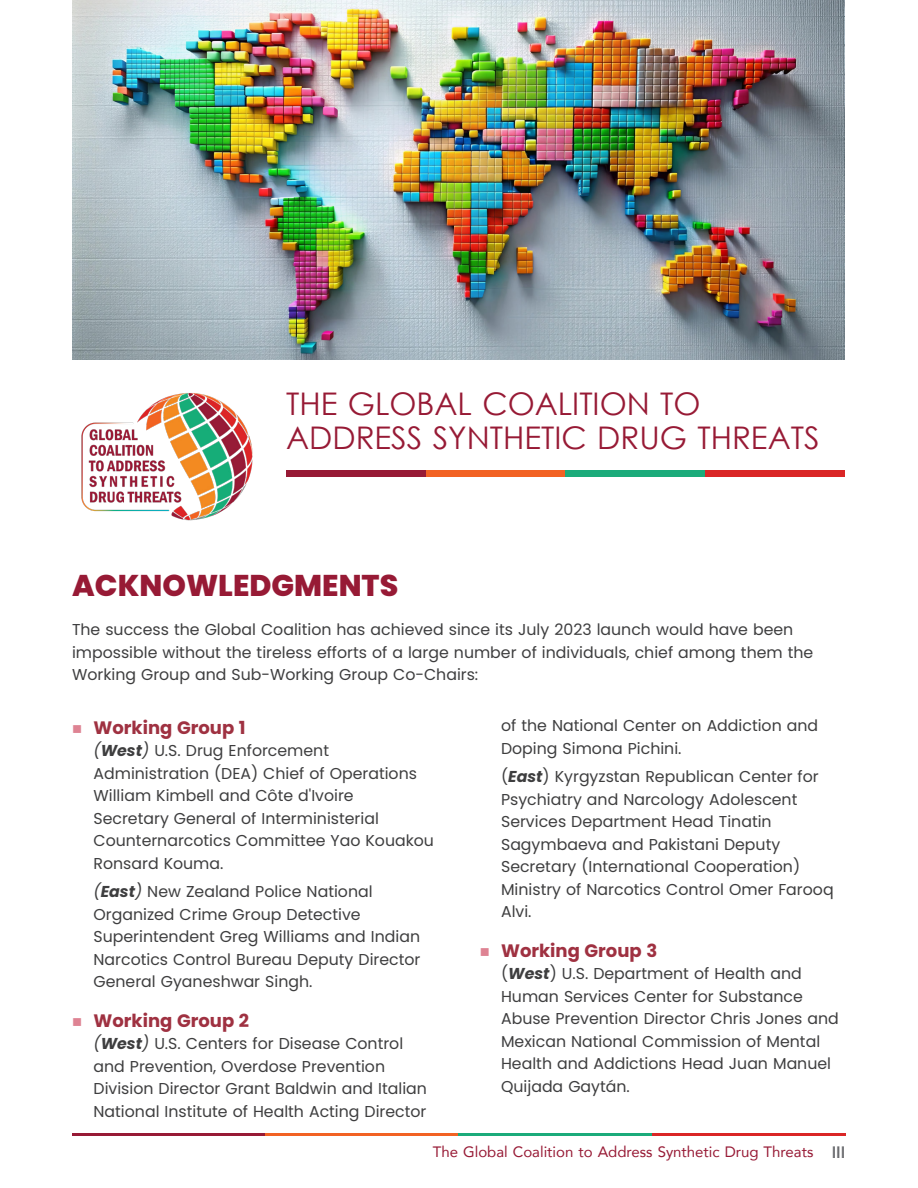
<style>
.page{position:relative;width:918px;height:1188px;background:#fff}
.page>*{position:absolute;margin:0;border:0;box-sizing:border-box;transform-origin:0 0}
.New_Body_Copy{font:31.2px "Century Gothic";color:#971a35}
.Head_Line_01{font:800 30px "Poppins";color:#971a35}
.t1{font:700 18px "Poppins";color:#9f3141}
.Body_Text{font:15.75px/22.5px "Poppins";color:#3e3e3f}
.t2{font:15px "Avenir";color:#971a35}
.s1{color:#de8393}
.s2{font-style:italic}
.s3{font-weight:700;font-style:italic}
.s4{font-weight:800;font-size:16.5px;color:#6c6d70}
</style>
<div class="page">
<hr style="left:72px;top:1133px;width:193px;height:2px;background:#971a35">
<hr style="left:265px;top:1133px;width:194px;height:2px;background:#f26223">
<hr style="left:459px;top:1133px;width:193px;height:2px;background:#1bab7a">
<hr style="left:652px;top:1133px;width:193px;height:2px;background:#da2626">
<div style="left:286px;top:470px;width:140px;height:6px;background:#971a35"></div>
<div style="left:426px;top:470px;width:139px;height:6px;background:#f26223"></div>
<div style="left:565px;top:470px;width:140px;height:6px;background:#1bab7a"></div>
<div style="left:705px;top:470px;width:140px;height:6px;background:#da2626"></div>
<img style="left:81px;top:393px;width:172px;height:128px">
<img style="left:72px;top:0;width:773px;height:360px">
<p class="New_Body_Copy" style="left:286px;top:382px;width:416px">THE GLOBAL COALITION TO</p>
<p class="New_Body_Copy" style="left:286px;top:416px;width:535px">ADDRESS SYNTHETIC DRUG THREATS</p>
<p class="Head_Line_01" style="left:72px;top:568px;width:328px">ACKNOWLEDGMENTS</p>
<p class="Body_Text" style="left:72px;top:619px;width:743px">The success the Global Coalition has achieved since its July 2023 launch would have been impossible without the tireless efforts of a large number of individuals, chief among them the<br>Working Group and Sub-Working Group Co-Chairs:</p>
<p class="t1" style="left:72px;top:717px;width:175px"><span class="s1">■</span> Working Group 1</p>
<p class="Body_Text" style="left:94px;top:739px;width:342px"><span class="s2">(</span><span class="s3">West</span><span class="s2">)</span> U.S. Drug Enforcement Administration (DEA) Chief of Operations William Kimbell and Côte d'Ivoire<br>Secretary General of Interministerial Counternarcotics Committee Yao Kouakou Ronsard Kouma.</p>
<p class="Body_Text" style="left:94px;top:880px;width:328px"><span class="s2">(</span><span class="s3">East</span><span class="s2">)</span> New Zealand Police National Organized Crime Group Detective Superintendent Greg Williams and Indian Narcotics Control Bureau Deputy Director General Gyaneshwar Singh.</p>
<p class="t1" style="left:72px;top:1010px;width:178px"><span class="s1">■</span> Working Group 2</p>
<p class="Body_Text" style="left:94px;top:1032px;width:335px"><span class="s2">(</span><span class="s3">West</span><span class="s2">)</span> U.S. Centers for Disease Control and Prevention, Overdose Prevention Division Director Grant Baldwin and Italian National Institute of Health Acting Director</p>
<p class="Body_Text" style="left:501px;top:715px;width:319px">of the National Center on Addiction and<br>Doping Simona Pichini.</p>
<p class="Body_Text" style="left:501px;top:766px;width:334px">(<span class="s3">East</span>) Kyrgyzstan Republican Center for Psychiatry and Narcology Adolescent Services Department Head Tinatin Sagymbaeva and Pakistani Deputy Secretary (International Cooperation)<br>Ministry of Narcotics Control Omer Farooq Alvi.</p>
<p class="t1" style="left:480px;top:940px;width:179px"><span class="s1">■</span> Working Group 3</p>
<p class="Body_Text" style="left:501px;top:963px;width:339px">(<span class="s3">West</span>) U.S. Department of Health and Human Services Center for Substance Abuse Prevention Director Chris Jones and Mexican National Commission of Mental Health and Addictions Head Juan Manuel Quijada Gaytán.</p>
<p class="t2" style="left:433px;top:1140px;width:414px">The Global Coalition to Address Synthetic Drug Threats <span class="s4">iii</span></p>
</div>
